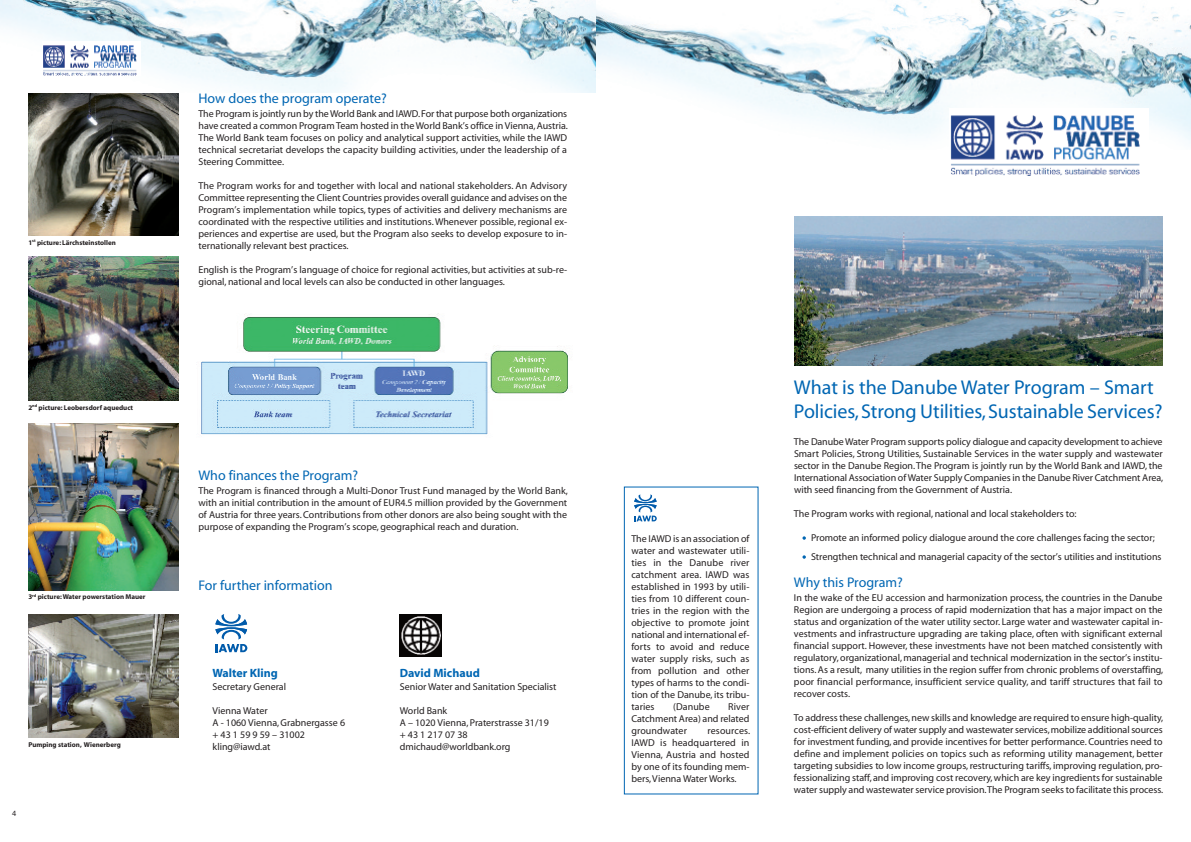
<style>
.page{position:relative;width:1191px;height:842px;background:#fff}
.page>*{position:absolute;margin:0;border:0;box-sizing:border-box;transform-origin:0 0}
.t1{font:20px/24px "Myriad";letter-spacing:-.005em;color:#0166b3}
.t2{font:14px "Myriad";color:#0166b3}
.t3{font:700 12px "Myriad";color:#0166b3}
.t4{font:10px/12px "Myriad";color:#231f20;text-align:justify}
.t5{font:8px "Myriad";color:#231f20}
.t6{font:700 7px "Myriad";color:#231f20}
</style>
<div class="page">
<img style="left:595px;top:0;width:595px;height:140px">
<img style="left:794px;top:216px;width:368px;height:150px">
<svg style="left:215px;top:614px;width:32px;height:38px"></svg>
<img style="left:950px;top:108px;width:198px;height:68px">
<img style="left:400px;top:614px;width:42px;height:42px">
<img style="left:201px;top:313px;width:367px;height:122px">
<svg style="left:802px;top:536px;width:4px;height:4px"></svg>
<svg style="left:802px;top:555px;width:4px;height:4px"></svg>
<img style="left:28px;top:93px;width:151px;height:142px">
<img style="left:28px;top:257px;width:151px;height:143px">
<img style="left:28px;top:423px;width:151px;height:168px">
<div style="left:624px;top:486px;width:134px;height:308px;border:1px solid #0166b3"></div>
<svg style="left:634px;top:494px;width:23px;height:27px"></svg>
<img style="left:0;top:0;width:595px;height:92px">
<img style="left:42px;top:41px;width:99px;height:35px">
<img style="left:28px;top:615px;width:151px;height:123px">
<p class="t6" style="left:28px;top:239px;width:89px">1<sup>st</sup> picture: Lärchsteinstollen</p>
<p class="t6" style="left:28px;top:405px;width:106px">2<sup>nd</sup> picture: Leobersdorf aqueduct</p>
<p class="t6" style="left:28px;top:594px;width:119px">3<sup>rd</sup> picture:Water powerstation Mauer</p>
<p class="t6" style="left:28px;top:742px;width:94px">Pumping station, Wienerberg</p>
<p class="t5" style="left:12px;top:811px;width:6px">4</p>
<h2 class="t2" style="left:198px;top:93px;width:190px">How does the program operate?</h2>
<p class="t4" style="left:198px;top:108px;width:371px">The Program is jointly run by theWorld Bank and IAWD.For that purpose both organizations have created a common ProgramTeam hosted in the World Bank’s office in Vienna,Austria.<br>The World Bank team focuses on policy and analytical support activities, while the IAWD technical secretariat develops the capacity building activities, under the leadership of a Steering Committee.</p>
<p class="t4" style="left:198px;top:180px;width:370px">The Program works for and together with local and national stakeholders. An Advisory Committee representing the Client Countries provides overall guidance and advises on the Program’s implementation while topics, types of activities and delivery mechanisms are coordinated with the respective utilities and institutions.Whenever possible, regional ex&shy;periences and expertise are used, but the Program also seeks to develop exposure to in&shy;ternationally relevant best practices.</p>
<p class="t4" style="left:198px;top:264px;width:370px">English is the Program’s language of choice for regional activities, but activities at sub-re&shy;gional, national and local levels can also be conducted in other languages.</p>
<h2 class="t2" style="left:198px;top:470px;width:161px">Who finances the Program?</h2>
<p class="t4" style="left:198px;top:485px;width:371px">The Program is financed through a Multi-Donor Trust Fund managed by the World Bank, with an initial contribution in the amount of EUR4.5 million provided by the Government of Austria for three years.Contributions from other donors are also being sought with the purpose of expanding the Program’s scope, geographical reach and duration.</p>
<h2 class="t2" style="left:198px;top:580px;width:136px">For further information</h2>
<p class="t3" style="left:212px;top:668px;width:67px">Walter Kling</p>
<p class="t4" style="left:212px;top:681px;width:75px">Secretary General</p>
<p class="t4" style="left:212px;top:705px;width:134px;text-align:left">Vienna Water<br>A - 1060 Vienna,Grabnergasse 6 +43159959–31002 kling@iawd.at</p>
<p class="t3" style="left:400px;top:668px;width:81px">David Michaud</p>
<p class="t4" style="left:400px;top:681px;width:158px">Senior Water and Sanitation Specialist</p>
<p class="t4" style="left:400px;top:705px;width:150px;text-align:left">World Bank<br>A – 1020 Vienna, Praterstrasse 31/19 +4312170738 dmichaud@worldbank.org</p>
<p class="t4" style="left:631px;top:534px;width:120px">The IAWD is an association of water and wastewater utili&shy;ties in the Danube river catchment area. IAWD was established in 1993 by utili&shy;ties from 10 different coun&shy;tries in the region with the objective to promote joint national and international ef&shy;forts to avoid and reduce water supply risks, such as from pollution and other types of harms to the condi&shy;tion of the Danube, its tribu&shy;taries</p>
<p class="t4" style="left:673px;top:702px;width:38px">(Danube</p>
<p class="t4" style="left:631px;top:702px;width:120px;text-indent:97px">River Catchment Area) and related groundwater</p>
<p class="t4" style="left:631px;top:726px;width:120px;text-indent:76px">resources.<br>IAWD is headquartered in Vienna, Austria and hosted by one of its founding mem&shy;bers,Vienna Water Works.</p>
<h1 class="t1" style="left:794px;top:377px;width:370px">What is the Danube Water Program – Smart<br>Policies,Strong Utilities,Sustainable Services?</h1>
<p class="t4" style="left:794px;top:436px;width:371px">The DanubeWater Program supports policy dialogue and capacity development to achieve Smart Policies, Strong Utilities, Sustainable Services in the water supply and wastewater sector in the Danube Region.The Program is jointly run by the World Bank and IAWD, the International Association ofWater Supply Companies in the Danube River Catchment Area, with seed financing from the Government of Austria.</p>
<p class="t4" style="left:794px;top:508px;width:284px">The Program works with regional, national and local stakeholders to:</p>
<p class="t4" style="left:811px;top:529px;width:352px;line-height:19px">Promote an informed policy dialogue around the core challenges facing the sector;<br>Strengthen technical and managerial capacity of the sector’s utilities and institutions</p>
<h2 class="t2" style="left:794px;top:577px;width:110px">Why this Program?</h2>
<p class="t4" style="left:794px;top:592px;width:371px">In the wake of the EU accession and harmonization process, the countries in the Danube Region are undergoing a process of rapid modernization that has a major impact on the status and organization of the water utility sector. Large water and wastewater capital in&shy;vestments and infrastructure upgrading are taking place, often with significant external financial support. However, these investments have not been matched consistently with regulatory, organizational,managerial and technical modernization in the sector’s institu&shy;tions.As a result, many utilities in the region suffer from chronic problems of overstaffing, poor financial performance, insufficient service quality, and tariff structures that fail to recover costs.</p>
<p class="t4" style="left:794px;top:712px;width:371px">To address these challenges,new skills and knowledge are required to ensure high-quality, cost-efficient delivery of water supply and wastewater services,mobilize additional sources for investment funding, and provide incentives for better performance.Countries need to define and implement policies on topics such as reforming utility management, better targeting subsidies to low income groups,restructuring tariffs, improving regulation, pro&shy;fessionalizing staff, and improving cost recovery,which are key ingredients for sustainable water supply and wastewater service provision.The Program seeks to facilitate this process.</p>
</div>
